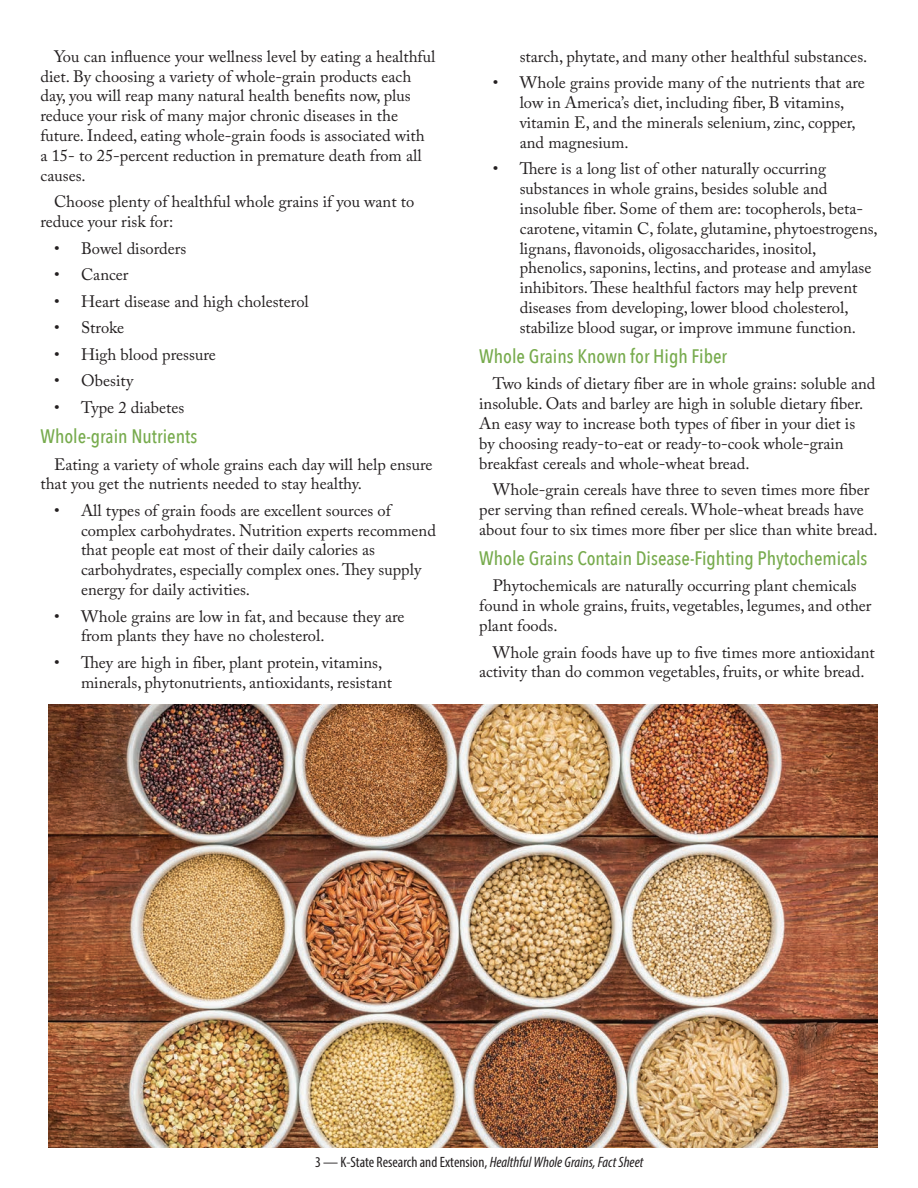
<style>
.page{position:relative;width:918px;height:1188px;background:#fff}
.page>*{position:absolute;margin:0;border:0;box-sizing:border-box;transform-origin:0 0}
.Subhead{font:500 19.5px "Avenir Next Condensed";color:#77ab4d}
.Body{font:16.5px/19.8px "Adobe Caslon Pro";color:#231f20}
.t1{font:condensed 15px "Myriad Pro";color:#231f20}
.s1{font-style:italic}
</style>
<div class="page">
<img style="left:49px;top:704px;width:829px;height:444px">
<p class="Body" style="left:41px;top:46px;width:396px;text-indent:13px">You can influence your wellness level by eating a healthful diet. By choosing a variety of whole-grain products each day, you will reap many natural health benefits now, plus reduce your risk of many major chronic diseases in the future. Indeed, eating whole-grain foods is associated with a 15- to 25-percent reduction in premature death from all causes.</p>
<p class="Body" style="left:41px;top:192px;width:375px;text-indent:13px">Choose plenty of healthful whole grains if you want to reduce your risk for:</p>
<p class="Body" style="left:54px;top:238px;width:134px">• Bowel disorders</p>
<p class="Body" style="left:54px;top:264px;width:76px">• Cancer</p>
<p class="Body" style="left:54px;top:291px;width:256px">• Heart disease and high cholesterol</p>
<p class="Body" style="left:54px;top:318px;width:72px">• Stroke</p>
<p class="Body" style="left:54px;top:344px;width:163px">• High blood pressure</p>
<p class="Body" style="left:54px;top:371px;width:81px">• Obesity</p>
<p class="Body" style="left:54px;top:397px;width:132px">• Type 2 diabetes</p>
<p class="Subhead" style="left:40px;top:424px;width:158px">Whole-grain Nutrients</p>
<p class="Body" style="left:41px;top:454px;width:394px;text-indent:13px">Eating a variety of whole grains each day will help ensure that you get the nutrients needed to stay healthy.</p>
<p class="Body" style="left:81px;top:500px;width:356px;text-indent:-27px">• All types of grain foods are excellent sources of complex carbohydrates. Nutrition experts recommend that people eat most of their daily calories as carbohydrates, especially complex ones. They supply energy for daily activities.</p>
<p class="Body" style="left:81px;top:606px;width:325px;text-indent:-27px">• Whole grains are low in fat, and because they are from plants they have no cholesterol.</p>
<p class="Body" style="left:81px;top:652px;width:313px;text-indent:-27px">• They are high in fiber, plant protein, vitamins, minerals, phytonutrients, antioxidants, resistant</p>
<p class="Body" style="left:520px;top:46px;width:349px">starch, phytate, and many other healthful substances.</p>
<p class="Body" style="left:520px;top:73px;width:347px;text-indent:-27px">• Whole grains provide many of the nutrients that are low in America’s diet, including fiber, B vitamins, vitamin E, and the minerals selenium, zinc, copper, and magnesium.</p>
<p class="Body" style="left:520px;top:159px;width:360px;text-indent:-27px">• There is a long list of other naturally occurring substances in whole grains, besides soluble and insoluble fiber. Some of them are: tocopherols, beta&shy;carotene, vitamin C, folate, glutamine, phytoestrogens, lignans, flavonoids, oligosaccharides, inositol, phenolics, saponins, lectins, and protease and amylase inhibitors. These healthful factors may help prevent diseases from developing, lower blood cholesterol, stabilize blood sugar, or improve immune function.</p>
<p class="Subhead" style="left:479px;top:344px;width:249px">Whole Grains Known for High Fiber</p>
<p class="Body" style="left:479px;top:374px;width:398px;text-indent:13px">Two kinds of dietary fiber are in whole grains: soluble and insoluble. Oats and barley are high in soluble dietary fiber.<br>An easy way to increase both types of fiber in your diet is<br>by choosing ready-to-eat or ready-to-cook whole-grain breakfast cereals and whole-wheat bread.</p>
<p class="Body" style="left:479px;top:480px;width:400px;text-indent:13px">Whole-grain cereals have three to seven times more fiber per serving than refined cereals. Whole-wheat breads have about four to six times more fiber per slice than white bread.</p>
<p class="Subhead" style="left:479px;top:546px;width:390px">Whole Grains Contain Disease-Fighting Phytochemicals</p>
<p class="Body" style="left:479px;top:576px;width:394px;text-indent:13px">Phytochemicals are naturally occurring plant chemicals found in whole grains, fruits, vegetables, legumes, and other plant foods.</p>
<p class="Body" style="left:479px;top:642px;width:397px;text-indent:13px">Whole grain foods have up to five times more antioxidant activity than do common vegetables, fruits, or white bread.</p>
<p class="t1" style="left:315px;top:1153px;width:330px">3 — K-State Research and Extension, <span class="s1">Healthful Whole Grains, Fact Sheet</span></p>
</div>
